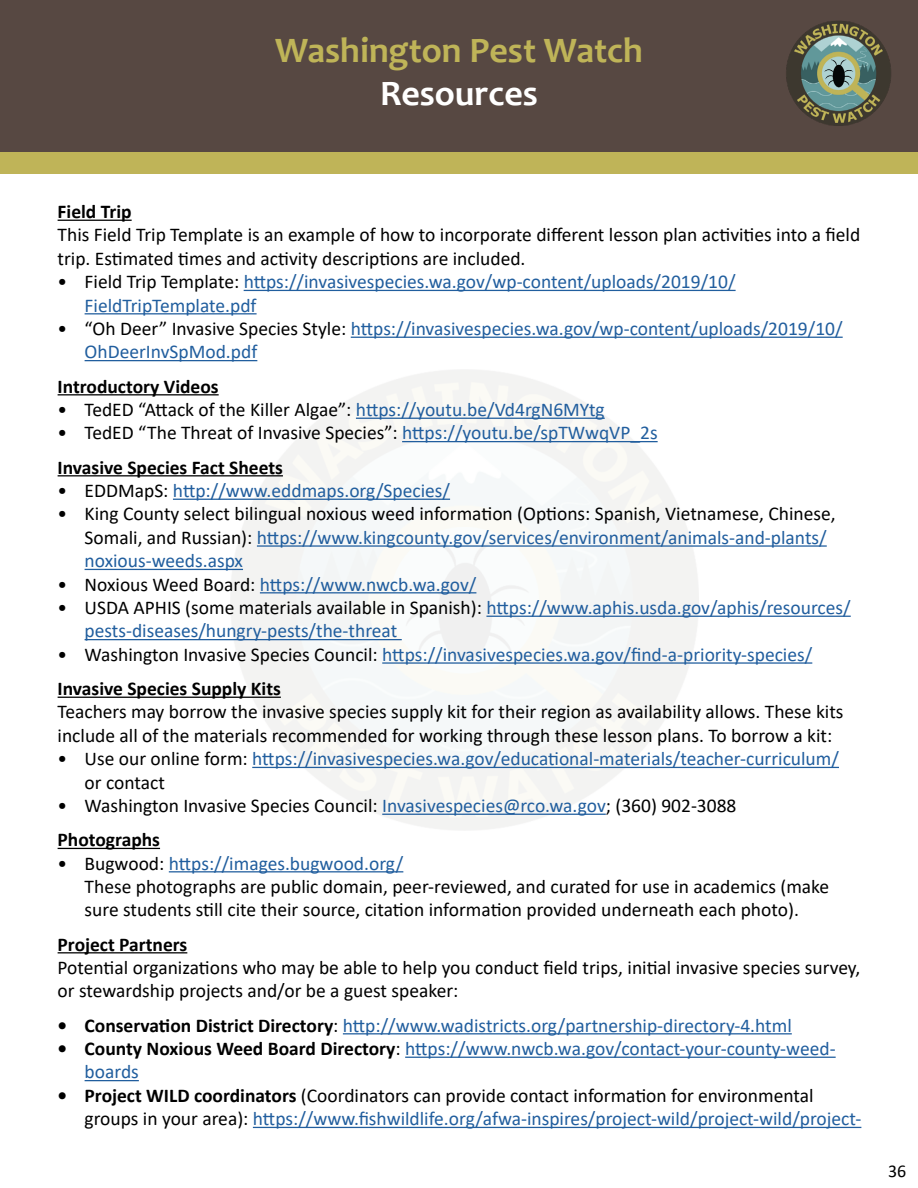
<style>
.page{position:relative;width:918px;height:1188px;background:#fff}
.page>*{position:absolute;margin:0;border:0;box-sizing:border-box;transform-origin:0 0}
.t1{font:700 36px/43.2px "Candara";color:#bfb458;text-align:center}
.t2{font:19.5px/23.4px "Calibri";color:#000}
.t3{font:19.5px/23.4px "Calibri";color:#215e9e}
.t4{font:700 19.5px "Calibri";color:#000}
.t5{font:18px "Calibri";color:#000}
.s1{color:#fff}
.s2{color:#000}
.s3{color:#215e9e}
.s4{font-weight:700;color:#000}
</style>
<div class="page">
<hr style="left:58px;top:220px;width:74px;height:1px;background:#000">
<hr style="left:244px;top:290px;width:492px;height:1px;background:#215e9e">
<hr style="left:85px;top:313px;width:172px;height:1px;background:#215e9e">
<hr style="left:351px;top:337px;width:492px;height:1px;background:#215e9e">
<hr style="left:85px;top:360px;width:172px;height:1px;background:#215e9e">
<hr style="left:58px;top:394px;width:161px;height:1px;background:#000">
<hr style="left:356px;top:418px;width:249px;height:1px;background:#215e9e">
<hr style="left:402px;top:441px;width:256px;height:1px;background:#215e9e">
<hr style="left:58px;top:475px;width:225px;height:1px;background:#000">
<hr style="left:173px;top:499px;width:277px;height:1px;background:#215e9e">
<hr style="left:257px;top:545px;width:570px;height:2px;background:#215e9e">
<hr style="left:85px;top:569px;width:158px;height:1px;background:#215e9e">
<hr style="left:260px;top:592px;width:216px;height:1px;background:#215e9e">
<hr style="left:486px;top:616px;width:365px;height:1px;background:#215e9e">
<hr style="left:85px;top:639px;width:317px;height:1px;background:#215e9e">
<hr style="left:382px;top:662px;width:430px;height:2px;background:#215e9e">
<hr style="left:58px;top:697px;width:223px;height:1px;background:#000">
<hr style="left:252px;top:767px;width:587px;height:1px;background:#215e9e">
<hr style="left:382px;top:814px;width:224px;height:1px;background:#215e9e">
<hr style="left:58px;top:848px;width:102px;height:1px;background:#000">
<hr style="left:169px;top:871px;width:234px;height:1px;background:#215e9e">
<hr style="left:58px;top:952px;width:129px;height:1px;background:#000">
<hr style="left:343px;top:1033px;width:449px;height:1px;background:#215e9e">
<hr style="left:405px;top:1057px;width:431px;height:1px;background:#215e9e">
<hr style="left:85px;top:1080px;width:54px;height:1px;background:#215e9e">
<hr style="left:253px;top:1127px;width:608px;height:1px;background:#215e9e">
<div style="left:0;top:0;width:918px;height:174px;background:#574842"></div>
<div style="left:0;top:152px;width:918px;height:22px;background:#bfb458"></div>
<img style="left:786px;top:21px;width:105px;height:105px">
<p class="t1" style="left:275px;top:28px;width:369px">Washington Pest Watch<br><span class="s1">Resources</span></p>
<h3 class="t4" style="left:58px;top:198px;width:76px">Field Trip</h3>
<p class="t2" style="left:58px;top:223px;width:804px">This Field Trip Template is an example of how to incorporate different lesson plan activities into a field trip. Estimated times and activity descriptions are included.</p>
<p class="t3" style="left:85px;top:270px;width:652px;text-indent:-27px"><span class="s2">• Field Trip Template:</span> https://invasivespecies.wa.gov/wp-content/uploads/2019/10/<br>FieldTripTemplate.pdf</p>
<p class="t3" style="left:85px;top:316px;width:760px;text-indent:-27px"><span class="s2">• “Oh Deer” Invasive Species Style:</span> https://invasivespecies.wa.gov/wp-content/uploads/2019/10/<br>OhDeerInvSpMod.pdf</p>
<p class="t4" style="left:58px;top:372px;width:163px">Introductory Videos</p>
<p class="t2" style="left:58px;top:397px;width:549px">• TedED “Attack of the Killer Algae”: <span class="s3">https://youtu.be/Vd4rgN6MYtg</span></p>
<p class="t2" style="left:58px;top:421px;width:602px">• TedED “The Threat of Invasive Species”: <span class="s3">https://youtu.be/spTWwqVP_2s</span></p>
<h3 class="t4" style="left:58px;top:453px;width:227px">Invasive Species Fact Sheets</h3>
<p class="t3" style="left:58px;top:478px;width:394px"><span class="s2">• EDDMapS:</span> http://www.eddmaps.org/Species/</p>
<p class="t2" style="left:85px;top:502px;width:753px;text-indent:-27px">• King County select bilingual noxious weed information (Options: Spanish, Vietnamese, Chinese,<br>Somali, and Russian): <span class="s3">https://www.kingcounty.gov/services/environment/animals-and-plants/ noxious-weeds.aspx</span></p>
<p class="t3" style="left:58px;top:572px;width:420px"><span class="s2">• Noxious Weed Board:</span> https://www.nwcb.wa.gov/</p>
<p class="t3" style="left:85px;top:595px;width:768px;text-indent:-27px"><span class="s2">• USDA APHIS (some materials available in Spanish):</span> https://www.aphis.usda.gov/aphis/resources/ pests-diseases/hungry-pests/the-threat</p>
<p class="t3" style="left:58px;top:642px;width:756px"><span class="s2">• Washington Invasive Species Council:</span> https://invasivespecies.wa.gov/find-a-priority-species/</p>
<p class="t4" style="left:58px;top:675px;width:225px">Invasive Species Supply Kits</p>
<p class="t2" style="left:58px;top:700px;width:787px">Teachers may borrow the invasive species supply kit for their region as availability allows. These kits include all of the materials recommended for working through these lesson plans. To borrow a kit:</p>
<p class="t3" style="left:85px;top:747px;width:756px;text-indent:-27px"><span class="s2">• Use our online form:</span> https://invasivespecies.wa.gov/educational-materials/teacher-curriculum/ <span class="s2">or contact</span></p>
<p class="t2" style="left:58px;top:793px;width:680px">• Washington Invasive Species Council: <span class="s3">Invasivespecies@rco.wa.gov</span>; (360) 902-3088</p>
<h3 class="t4" style="left:58px;top:826px;width:104px">Photographs</h3>
<p class="t2" style="left:85px;top:851px;width:746px;text-indent:-27px">• Bugwood: <span class="s3">https://images.bugwood.org/<br></span>These photographs are public domain, peer-reviewed, and curated for use in academics (make</p>
<p class="t2" style="left:85px;top:898px;width:716px">sure students still cite their source, citation information provided underneath each photo).</p>
<p class="t4" style="left:58px;top:930px;width:131px">Project Partners</p>
<p class="t2" style="left:58px;top:955px;width:804px">Potential organizations who may be able to help you conduct field trips, initial invasive species survey, or stewardship projects and/or be a guest speaker:</p>
<p class="t3" style="left:58px;top:1013px;width:736px"><span class="s4">• Conservation District Directory</span><span class="s2">:</span> http://www.wadistricts.org/partnership-directory-4.html</p>
<p class="t3" style="left:58px;top:1036px;width:780px"><span class="s4">• County Noxious Weed Board Directory</span><span class="s2">:</span> https://www.nwcb.wa.gov/contact-your-county-weed-</p>
<p class="t3" style="left:85px;top:1060px;width:56px">boards</p>
<p class="t3" style="left:85px;top:1083px;width:778px;text-indent:-27px"><span class="s4">• Project WILD coordinators</span> <span class="s2">(Coordinators can provide contact information for environmental groups in your area):</span> https://www.fishwildlife.org/afwa-inspires/project-wild/project-wild/project-</p>
<p class="t5" style="left:888px;top:1158px;width:20px">36</p>
</div>
